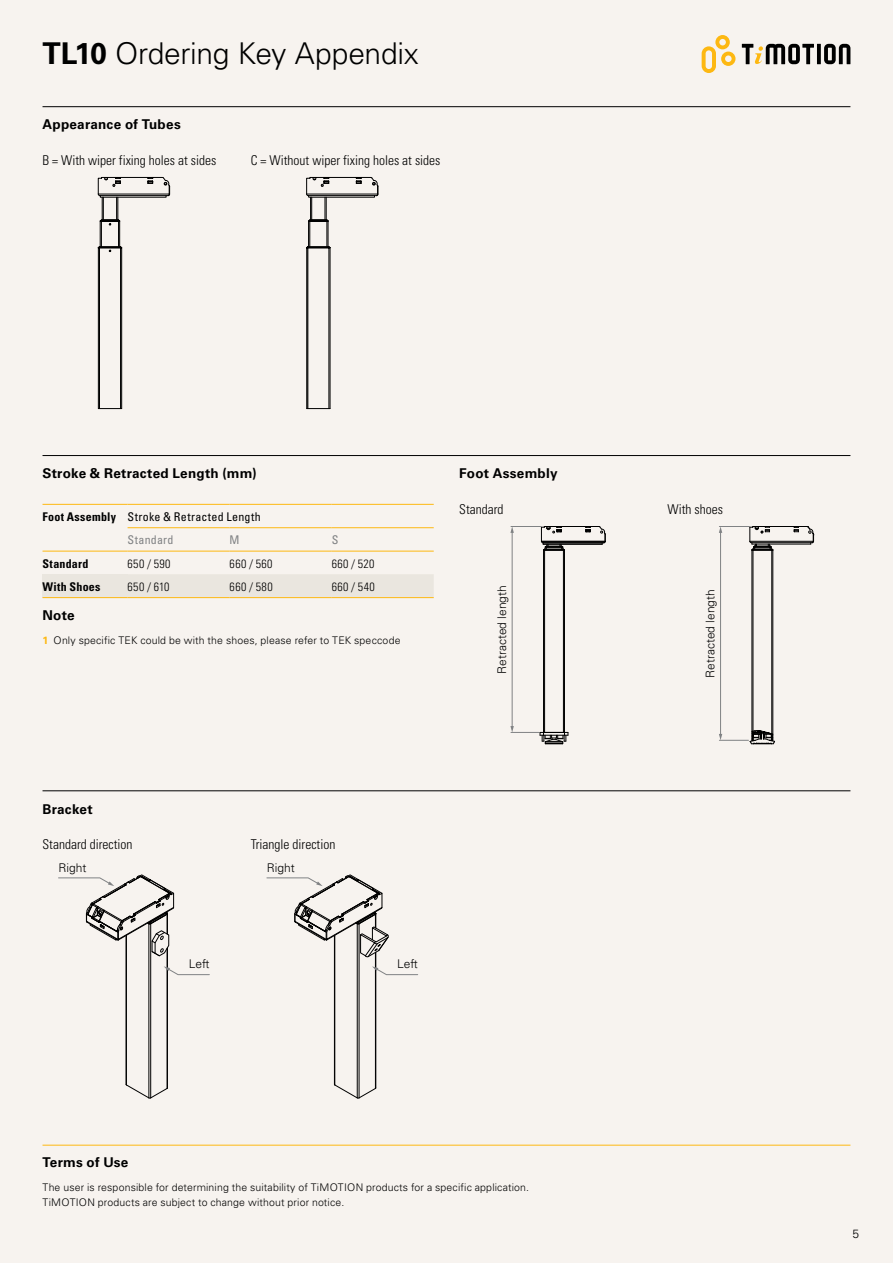
<style>
.page{position:relative;width:893px;height:1263px;background:#f7f3ef}
.page>*{position:absolute;margin:0;border:0;box-sizing:border-box;transform-origin:0 0}
.t1{font:300 30px "Univers LT Std";letter-spacing:-.01em;color:#000}
.t2{font:300 condensed 13.5px "Univers LT Std";color:#000}
.t3{font:700 13.5px "Univers LT Std";letter-spacing:.015em;color:#000}
.t4{font:300 12px "Univers LT Std";color:#000}
.t5{font:condensed 12px/23.4px "Univers LT Std";letter-spacing:.025em;color:#000;text-align:center}
.t6{font:300 condensed 12px "Univers LT Std";letter-spacing:.035em;color:#000}
.t7{font:700 condensed 12px "Univers LT Std";letter-spacing:.02em;color:#000}
.t8{font:condensed 12px "Univers LT Std";color:#808284}
.t9{font:300 10.5px/15px "Univers LT Std";letter-spacing:.015em;color:#000}
.s1{font-weight:700}
.s2{color:#808284}
.s3{font-weight:700;color:#fdb812}
</style>
<div class="page">
<svg style="left:702px;top:35px;width:33px;height:38px"></svg>
<svg style="left:817px;top:44px;width:4px;height:20px"></svg>
<svg style="left:824px;top:44px;width:26px;height:20px"></svg>
<svg style="left:742px;top:44px;width:72px;height:20px"></svg>
<hr style="left:43px;top:455px;width:807px;height:1px;background:#000">
<div style="left:43px;top:574px;width:85px;height:24px;background:#eae6df"></div>
<div style="left:128px;top:574px;width:306px;height:23px;background:#eae6df"></div>
<hr style="left:128px;top:527px;width:102px;height:1px;background:#fdb812">
<hr style="left:230px;top:527px;width:102px;height:1px;background:#fdb812">
<hr style="left:332px;top:527px;width:102px;height:1px;background:#fdb812">
<hr style="left:43px;top:551px;width:85px;height:1px;background:#fdb812">
<hr style="left:128px;top:551px;width:102px;height:1px;background:#fdb812">
<hr style="left:230px;top:551px;width:102px;height:1px;background:#fdb812">
<hr style="left:332px;top:551px;width:102px;height:1px;background:#fdb812">
<hr style="left:43px;top:597px;width:85px;height:1px;background:#fdb812">
<hr style="left:128px;top:597px;width:102px;height:1px;background:#fdb812">
<hr style="left:230px;top:597px;width:102px;height:1px;background:#fdb812">
<hr style="left:332px;top:597px;width:102px;height:1px;background:#fdb812">
<hr style="left:43px;top:504px;width:85px;height:1px;background:#fdb812">
<hr style="left:128px;top:504px;width:102px;height:1px;background:#fdb812">
<hr style="left:230px;top:504px;width:102px;height:1px;background:#fdb812">
<hr style="left:332px;top:504px;width:102px;height:1px;background:#fdb812">
<hr style="left:544px;top:550px;width:1px;height:182px;background:#000">
<hr style="left:543px;top:550px;width:1px;height:182px;background:#000">
<hr style="left:563px;top:550px;width:1px;height:182px;background:#000">
<hr style="left:564px;top:550px;width:1px;height:182px;background:#000">
<svg style="left:541px;top:526px;width:65px;height:25px"></svg>
<hr style="left:512px;top:532px;width:1px;height:195px;background:#808284">
<svg style="left:510px;top:526px;width:4px;height:7px"></svg>
<svg style="left:510px;top:726px;width:59px;height:18px"></svg>
<hr style="left:511px;top:526px;width:30px;height:1px;background:#808284">
<hr style="left:753px;top:550px;width:1px;height:190px;background:#000">
<hr style="left:752px;top:550px;width:1px;height:190px;background:#000">
<hr style="left:771px;top:550px;width:1px;height:190px;background:#000">
<hr style="left:772px;top:550px;width:1px;height:190px;background:#000">
<svg style="left:749px;top:526px;width:65px;height:25px"></svg>
<hr style="left:720px;top:532px;width:1px;height:203px;background:#808284">
<svg style="left:719px;top:527px;width:3px;height:6px"></svg>
<svg style="left:719px;top:730px;width:56px;height:14px"></svg>
<hr style="left:719px;top:526px;width:30px;height:1px;background:#808284">
<hr style="left:43px;top:106px;width:807px;height:1px;background:#000">
<svg style="left:98px;top:177px;width:72px;height:232px"></svg>
<svg style="left:306px;top:177px;width:73px;height:232px"></svg>
<hr style="left:43px;top:1145px;width:807px;height:1px;background:#fdb812">
<hr style="left:43px;top:790px;width:807px;height:1px;background:#000">
<hr style="left:149px;top:924px;width:1px;height:174px;background:#000">
<hr style="left:150px;top:924px;width:1px;height:174px;background:#000">
<svg style="left:126px;top:1084px;width:42px;height:14px"></svg>
<hr style="left:167px;top:948px;width:1px;height:140px;background:#000">
<hr style="left:126px;top:935px;width:1px;height:150px;background:#000">
<svg style="left:58px;top:874px;width:116px;height:82px"></svg>
<svg style="left:164px;top:966px;width:46px;height:9px"></svg>
<hr style="left:376px;top:952px;width:1px;height:136px;background:#000">
<hr style="left:334px;top:935px;width:1px;height:149px;background:#000">
<hr style="left:357px;top:924px;width:1px;height:174px;background:#000">
<hr style="left:359px;top:924px;width:1px;height:174px;background:#000">
<svg style="left:334px;top:1084px;width:42px;height:14px"></svg>
<hr style="left:335px;top:935px;width:1px;height:150px;background:#000">
<hr style="left:375px;top:952px;width:1px;height:136px;background:#000">
<svg style="left:266px;top:874px;width:123px;height:83px"></svg>
<svg style="left:372px;top:966px;width:46px;height:9px"></svg>
<h1 class="t1" style="left:43px;top:36px;width:378px"><span class="s1">TL10</span> Ordering Key Appendix</h1>
<p class="t3" style="left:43px;top:117px;width:140px">Appearance of Tubes</p>
<p class="t2" style="left:43px;top:152px;width:175px">B = With wiper fixing holes at sides</p>
<p class="t2" style="left:251px;top:152px;width:191px">C = Without wiper fixing holes at sides</p>
<p class="t3" style="left:43px;top:466px;width:216px">Stroke &amp; Retracted Length (mm)</p>
<p class="t5" style="left:43px;top:504px;width:220px"><span class="s1">Foot Assembly</span> Stroke &amp; Retracted Length<br><span class="s2">Standard</span></p>
<p class="t8" style="left:230px;top:532px;width:11px">M</p>
<p class="t8" style="left:332px;top:532px;width:8px">S</p>
<p class="t7" style="left:43px;top:556px;width:47px">Standard</p>
<p class="t6" style="left:128px;top:556px;width:44px">650 / 590</p>
<p class="t6" style="left:230px;top:556px;width:44px">660 / 560</p>
<p class="t6" style="left:332px;top:556px;width:44px">660 / 520</p>
<p class="t7" style="left:43px;top:579px;width:59px">With Shoes</p>
<p class="t6" style="left:128px;top:579px;width:43px">650 / 610</p>
<p class="t6" style="left:230px;top:579px;width:45px">660 / 580</p>
<p class="t6" style="left:332px;top:579px;width:45px">660 / 540</p>
<p class="t3" style="left:43px;top:608px;width:34px">Note</p>
<p class="t9" style="left:43px;top:633px;width:359px"><span class="s3">1</span> Only specific TEK could be with the shoes, please refer to TEK speccode</p>
<p class="t3" style="left:459px;top:466px;width:100px">Foot Assembly</p>
<p class="t2" style="left:459px;top:501px;width:46px">Standard</p>
<p class="t2" style="left:668px;top:501px;width:57px">With shoes</p>
<p class="t4" style="left:494px;top:674px;width:90px;rotate:-90deg">Retracted length</p>
<p class="t4" style="left:703px;top:678px;width:90px;rotate:-90deg">Retracted length</p>
<p class="t3" style="left:43px;top:801px;width:52px">Bracket</p>
<p class="t2" style="left:43px;top:836px;width:91px">Standard direction</p>
<p class="t2" style="left:251px;top:836px;width:86px">Triangle direction</p>
<p class="t4" style="left:59px;top:860px;width:30px">Right</p>
<p class="t4" style="left:267px;top:860px;width:30px">Right</p>
<p class="t4" style="left:189px;top:957px;width:22px">Left</p>
<p class="t4" style="left:397px;top:957px;width:22px">Left</p>
<p class="t3" style="left:43px;top:1155px;width:87px">Terms of Use</p>
<p class="t9" style="left:43px;top:1179px;width:488px">The user is responsible for determining the suitability of TiMOTION products for a specific application.<br>TiMOTION products are subject to change without prior notice.</p>
<p class="t4" style="left:852px;top:1226px;width:8px">5</p>
</div>
